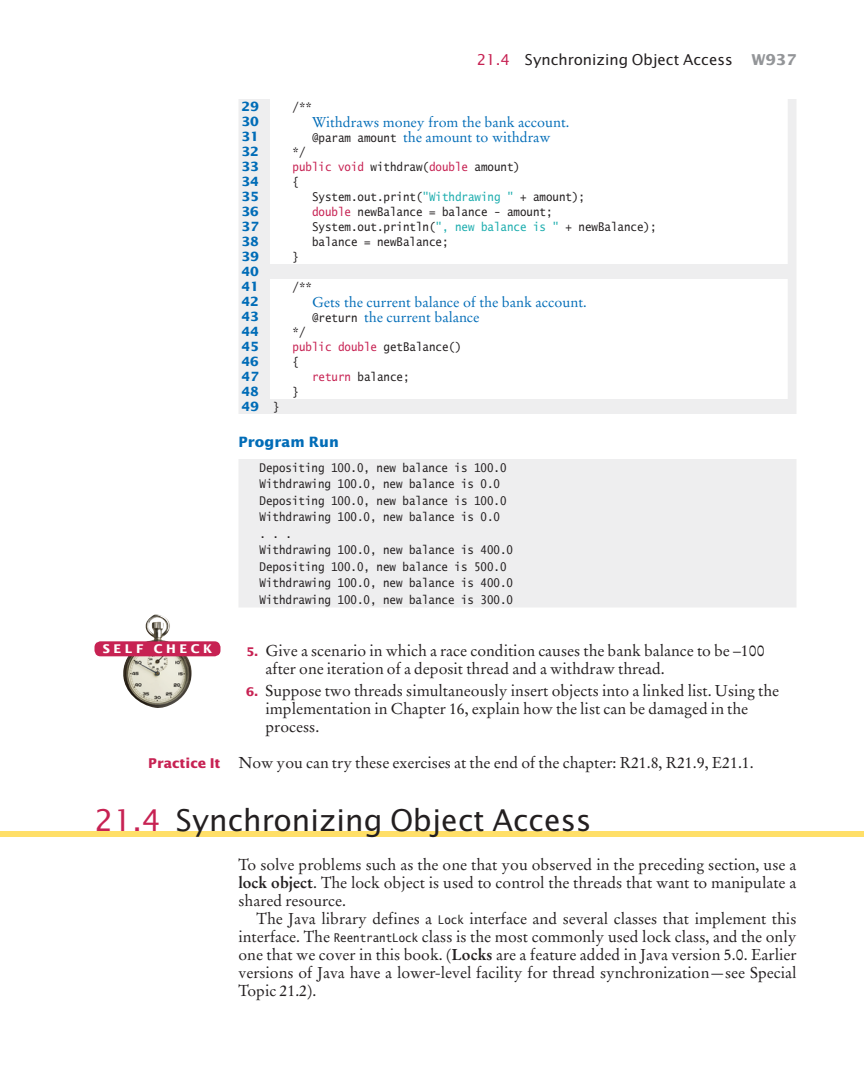
<style>
.page{position:relative;width:864px;height:1080px;background:#fff}
.page>*{position:absolute;margin:0;border:0;box-sizing:border-box;transform-origin:0 0}
.t1{font:30px "Lucida Sans Std";color:#231f20}
.t2{font:15.75px/18px "Stempel Garamond LT Std";color:#231f20}
.t3{font:15px "Lucida Sans Std";color:#231f20}
.t4{font:700 15px "Lucida Sans Std";color:#939598}
.t5{font:14.25px "Stempel Garamond LT Std";color:#006cb7}
.t6{font:700 14.25px "Lucida Sans Std";color:#006cb7}
.t7{font:700 12.75px/15px "Lucida Sans Std";color:#006cb7}
.t8{font:12px/16.5px "Lucida Sans Typewriter Std";color:#231f20;scale:.9 1}
.t9{font:12px "Lucida Sans Typewriter Std";color:#c72253;scale:.9 1}
.t10{font:700 12px "Lucida Sans Std";letter-spacing:.3em;color:#fff}
.s1{color:#c72253}
.s2{font-family:"Lucida Sans Typewriter Std";font-size:12px;color:#231f20}
.s3{color:#231f20}
.s4{color:#1cadae}
.s5{font-family:"Lucida Sans Typewriter Std";font-weight:400;font-size:12px;color:#231f20}
.s6{font-family:"Lucida Sans Std";font-weight:700;font-size:12px;color:#c72253}
.s7{font-family:"Lucida Sans Std";font-weight:700;font-size:13.5px;color:#c72253}
.s8{font-weight:700}
.s9{font-family:"Lucida Sans Typewriter Std";font-size:12px}
</style>
<div class="page">
<div style="left:0;top:831px;width:864px;height:6px;background:#ffdf68"></div>
<div style="left:239px;top:99px;width:557px;height:315px;background:#eeeeef"></div>
<svg style="left:270px;top:99px;width:518px;height:300px"></svg>
<div style="left:239px;top:459px;width:557px;height:148px;background:#eeeeef"></div>
<img style="left:123px;top:614px;width:71px;height:94px">
<div style="left:94px;top:641px;width:126px;height:15px;background:#c72253;border-radius:6px"></div>
<p class="t3" style="left:477px;top:51px;width:257px"><span class="s1">21.4</span> Synchronizing Object Access</p>
<p class="t4" style="left:751px;top:51px;width:47px">W937</p>
<p class="t7" style="left:242px;top:99px;width:19px">29</p>
<p class="t8" style="left:293px;top:99px;width:23px">/**</p>
<p class="t7" style="left:242px;top:114px;width:19px">30</p>
<p class="t5" style="left:312px;top:114px;width:259px">Withdraws money from the bank account.</p>
<p class="t7" style="left:242px;top:129px;width:19px">31</p>
<p class="t5" style="left:312px;top:129px;width:240px"><span class="s2">@param amount</span> the amount to withdraw</p>
<p class="t7" style="left:242px;top:144px;width:19px">32</p>
<p class="t8" style="left:293px;top:144px;width:16px">*/</p>
<p class="t7" style="left:242px;top:159px;width:19px">33</p>
<p class="t9" style="left:293px;top:160px;width:254px">public void <span class="s3">withdraw(</span>double <span class="s3">amount)</span></p>
<p class="t7" style="left:242px;top:174px;width:19px">34</p>
<p class="t8" style="left:293px;top:174px;width:9px">{</p>
<p class="t7" style="left:242px;top:189px;width:19px">35</p>
<p class="t8" style="left:312px;top:189px;width:305px">System.out.print(<span class="s4">"Withdrawing "</span> + amount);</p>
<p class="t7" style="left:242px;top:204px;width:19px">36</p>
<p class="t8" style="left:312px;top:204px;width:269px"><span class="s1">double</span> newBalance = balance - amount;</p>
<p class="t7" style="left:242px;top:219px;width:19px">37</p>
<p class="t8" style="left:312px;top:219px;width:384px">System.out.println(<span class="s4">", new balance is "</span> + newBalance);</p>
<p class="t7" style="left:242px;top:234px;width:19px">38</p>
<p class="t8" style="left:312px;top:234px;width:153px">balance = newBalance;</p>
<p class="t7" style="left:242px;top:249px;width:19px">39</p>
<p class="t8" style="left:293px;top:249px;width:9px">}</p>
<p class="t7" style="left:242px;top:264px;width:19px">40<br>41</p>
<p class="t8" style="left:293px;top:279px;width:23px">/**</p>
<p class="t7" style="left:242px;top:294px;width:19px">42</p>
<p class="t5" style="left:312px;top:294px;width:276px">Gets the current balance of the bank account.</p>
<p class="t7" style="left:242px;top:309px;width:19px">43</p>
<p class="t5" style="left:312px;top:309px;width:169px"><span class="s2">@return</span> the current balance</p>
<p class="t7" style="left:242px;top:324px;width:19px">44</p>
<p class="t8" style="left:293px;top:324px;width:16px">*/</p>
<p class="t7" style="left:242px;top:339px;width:19px">45</p>
<p class="t9" style="left:293px;top:340px;width:189px">public double <span class="s3">getBalance()</span></p>
<p class="t7" style="left:242px;top:354px;width:19px">46</p>
<p class="t8" style="left:293px;top:354px;width:9px">{</p>
<p class="t7" style="left:242px;top:369px;width:19px">47</p>
<p class="t8" style="left:312px;top:369px;width:110px"><span class="s1">return</span> balance;</p>
<p class="t7" style="left:242px;top:384px;width:19px">48</p>
<p class="t8" style="left:293px;top:384px;width:9px">}</p>
<p class="t7" style="left:242px;top:399px;width:40px">49 <span class="s5">}</span></p>
<p class="t6" style="left:238px;top:434px;width:102px">Program Run</p>
<p class="t8" style="left:260px;top:460px;width:283px">Depositing 100.0, new balance is 100.0<br>Withdrawing 100.0, new balance is 0.0<br>Depositing 100.0, new balance is 100.0<br>Withdrawing 100.0, new balance is 0.0<br>. . .<br>Withdrawing 100.0, new balance is 400.0<br>Depositing 100.0, new balance is 500.0<br>Withdrawing 100.0, new balance is 400.0<br>Withdrawing 100.0, new balance is 300.0</p>
<p class="t2" style="left:266px;top:641px;width:501px;text-indent:-20px"><span class="s6">5.</span> Give a scenario in which a race condition causes the bank balance to be –100 after one iteration of a deposit thread and a withdraw thread.</p>
<p class="t2" style="left:266px;top:682px;width:515px;text-indent:-20px"><span class="s6">6.</span> Suppose two threads simultaneously insert objects into a linked list. Using the implementation in Chapter 16, explain how the list can be damaged in the process.</p>
<p class="t2" style="left:148px;top:754px;width:607px"><span class="s7">Practice It</span> Now you can try these exercises at the end of the chapter: R21.8, R21.9, E21.1.</p>
<h1 class="t1" style="left:94px;top:803px;width:498px"><span class="s1">21.4</span> Synchronizing Object Access</h1>
<p class="t2" style="left:238px;top:856px;width:560px;text-align:justify">To solve problems such as the one that you observed in the preceding section, use a <span class="s8">lock object</span>. The lock object is used to control the threads that want to manipulate a shared resource.</p>
<p class="t2" style="left:238px;top:910px;width:560px;text-align:justify;text-indent:18px">The Java library defines a <span class="s9">Lock</span> interface and several classes that implement this interface. The <span class="s9">ReentrantLock</span> class is the most commonly used lock class, and the only one that we cover in this book. (<span class="s8">Locks</span> are a feature added in Java version 5.0. Earlier versions of Java have a lower-level facility for thread synchronization—see Special Topic 21.2).</p>
<p class="t10" style="left:103px;top:642px;width:111px">SELF CHECK</p>
</div>
